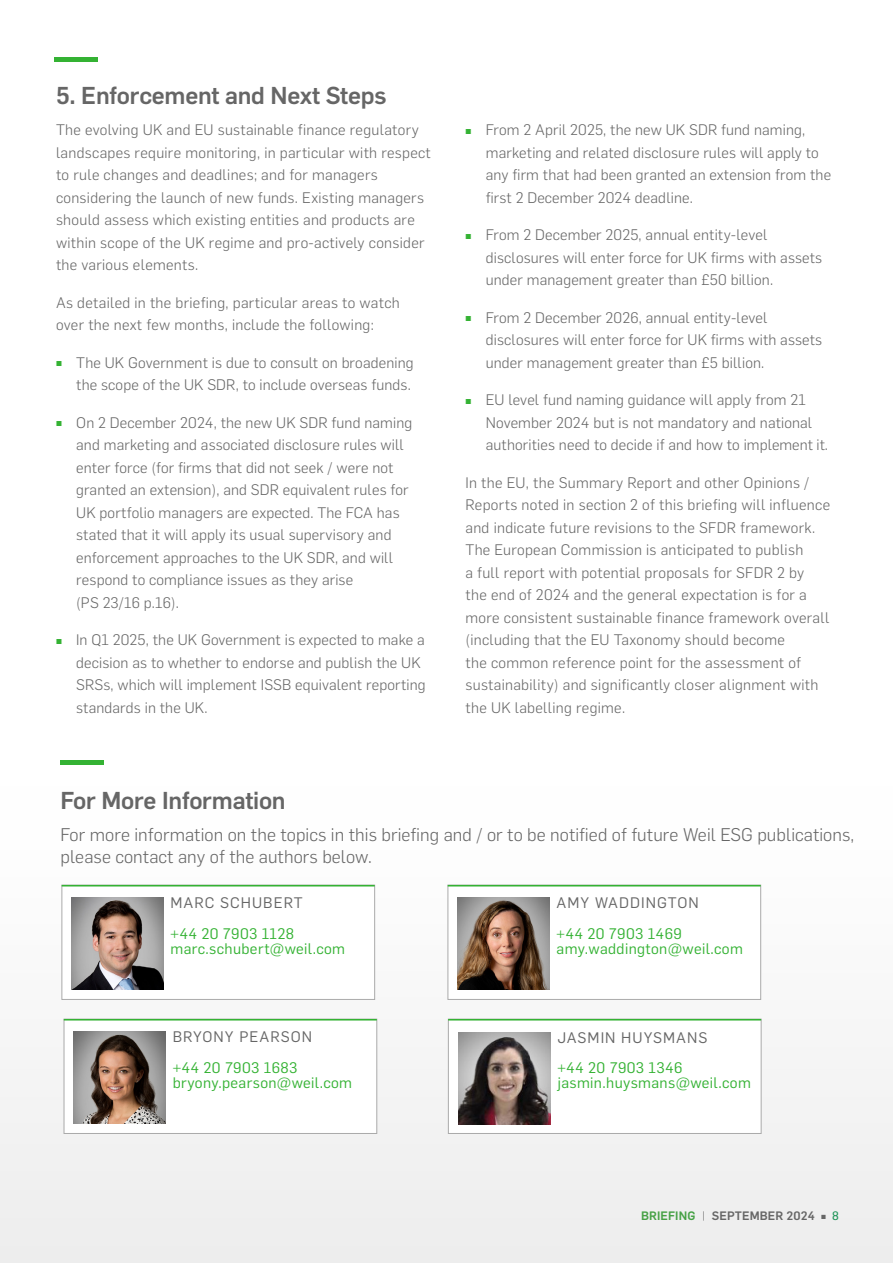
<style>
.page{position:relative;width:893px;height:1263px;background:#fff}
.page>*{position:absolute;margin:0;border:0;box-sizing:border-box;transform-origin:0 0}
.t1{font:500 24px "Flama";letter-spacing:-.01em;color:#666}
.t2{font:300 18px/22.5px "Flama";letter-spacing:.005em;color:#666}
.t3{font:300 15px/22.5px "Flama";letter-spacing:.01em;color:#666}
.t4{font:15px/15.3px "Flama";letter-spacing:.025em;color:#34b233}
.t5{font:15px "Flama";letter-spacing:.07em;color:#666}
.t6{font:500 12px "Flama";letter-spacing:.01em;color:#666}
.s1{font-size:9px;color:#34b233}
.s2{color:#34b233}
.s3{font-weight:300}
.s4{font-family:"Flama Basic";font-weight:400;font-size:7.5px}
.s5{font-family:"Flama Basic";font-weight:400;color:#00a551}
</style>
<div class="page">
<div style="left:0;top:786px;width:893px;height:477px;background:#f6f6f6"></div>
<hr style="left:61px;top:761px;width:43px;height:4px;background:#34b233">
<div style="left:448px;top:885px;width:313px;height:115px;background:#fff;border:1px solid #aaa"></div>
<img style="left:457px;top:898px;width:92px;height:91px">
<hr style="left:448px;top:885px;width:313px;height:1px;background:#34b233">
<div style="left:448px;top:1019px;width:313px;height:115px;background:#fff;border:1px solid #aaa"></div>
<hr style="left:448px;top:1019px;width:313px;height:1px;background:#34b233">
<img style="left:458px;top:1032px;width:92px;height:92px">
<div style="left:62px;top:885px;width:313px;height:115px;background:#fff;border:1px solid #aaa"></div>
<img style="left:71px;top:898px;width:92px;height:91px">
<hr style="left:62px;top:885px;width:313px;height:1px;background:#34b233">
<div style="left:64px;top:1019px;width:313px;height:115px;background:#fff;border:1px solid #aaa"></div>
<img style="left:74px;top:1032px;width:91px;height:91px">
<hr style="left:64px;top:1019px;width:313px;height:1px;background:#34b233">
<hr style="left:54px;top:57px;width:43px;height:4px;background:#34b233">
<h1 class="t1" style="left:56px;top:78px;width:332px">5. Enforcement and Next Steps</h1>
<p class="t3" style="left:56px;top:118px;width:376px">The evolving UK and EU sustainable finance regulatory landscapes require monitoring, in particular with respect to rule changes and deadlines; and for managers considering the launch of new funds. Existing managers should assess which existing entities and products are within scope of the UK regime and pro-actively consider the various elements.</p>
<p class="t3" style="left:56px;top:290px;width:345px">As detailed in the briefing, particular areas to watch over the next few months, include the following:</p>
<p class="t3" style="left:56px;top:350px;width:359px;text-align:right"><span class="s1">▪</span> The UK Government is due to consult on broadening the scope of the UK SDR, to include overseas funds.</p>
<p class="t3" style="left:76px;top:410px;width:338px;text-indent:-20px"><span class="s1">▪</span> On 2 December 2024, the new UK SDR fund naming and marketing and associated disclosure rules will enter force (for firms that did not seek / were not granted an extension), and SDR equivalent rules for UK portfolio managers are expected. The FCA has stated that it will apply its usual supervisory and enforcement approaches to the UK SDR, and will respond to compliance issues as they arise<br>(PS 23/16 p.16).</p>
<p class="t3" style="left:76px;top:628px;width:351px;text-indent:-20px"><span class="s1">▪</span> In Q1 2025, the UK Government is expected to make a decision as to whether to endorse and publish the UK SRSs, which will implement ISSB equivalent reporting standards in the UK.</p>
<p class="t3" style="left:486px;top:118px;width:347px;text-indent:-20px"><span class="s1">▪</span> From 2 April 2025, the new UK SDR fund naming, marketing and related disclosure rules will apply to any firm that had been granted an extension from the first 2 December 2024 deadline.</p>
<p class="t3" style="left:486px;top:223px;width:338px;text-indent:-20px"><span class="s1">▪</span> From 2 December 2025, annual entity-level disclosures will enter force for UK firms with assets under management greater than £50 billion.</p>
<p class="t3" style="left:486px;top:305px;width:338px;text-indent:-20px"><span class="s1">▪</span> From 2 December 2026, annual entity-level disclosures will enter force for UK firms with assets under management greater than £5 billion.</p>
<p class="t3" style="left:486px;top:388px;width:344px;text-indent:-20px"><span class="s1">▪</span> EU level fund naming guidance will apply from 21<br>November 2024 but is not mandatory and national authorities need to decide if and how to implement it.</p>
<p class="t3" style="left:465px;top:470px;width:366px">In the EU, the Summary Report and other Opinions / Reports noted in section 2 of this briefing will influence and indicate future revisions to the SFDR framework.<br>The European Commission is anticipated to publish<br>a full report with potential proposals for SFDR 2 by<br>the end of 2024 and the general expectation is for a more consistent sustainable finance framework overall (including that the EU Taxonomy should become<br>the common reference point for the assessment of sustainability) and significantly closer alignment with the UK labelling regime.</p>
<h1 class="t1" style="left:61px;top:783px;width:227px">For More Information</h1>
<p class="t2" style="left:61px;top:822px;width:795px">For more information on the topics in this briefing and / or to be notified of future Weil ESG publications, please contact any of the authors below.</p>
<p class="t5" style="left:557px;top:892px;width:144px">AMY WADDINGTON</p>
<p class="t4" style="left:557px;top:925px;width:188px">+44 20 7903 1469 amy.waddington@weil.com</p>
<p class="t5" style="left:171px;top:892px;width:134px">MARC SCHUBERT</p>
<p class="t4" style="left:171px;top:925px;width:176px">+44 20 7903 1128 marc.schubert@weil.com</p>
<p class="t5" style="left:173px;top:1026px;width:141px">BRYONY PEARSON</p>
<p class="t4" style="left:173px;top:1059px;width:181px">+44 20 7903 1683 bryony.pearson@weil.com</p>
<p class="t5" style="left:557px;top:1027px;width:151px">JASMIN HUYSMANS</p>
<p class="t4" style="left:557px;top:1059px;width:195px">+44 20 7903 1346 jasmin.huysmans@weil.com</p>
<p class="t6" style="left:641px;top:1207px;width:199px"><span class="s2">BRIEFING</span> <span class="s3">|</span> SEPTEMBER 2024 <span class="s4">▪</span> <span class="s5">8</span></p>
</div>
